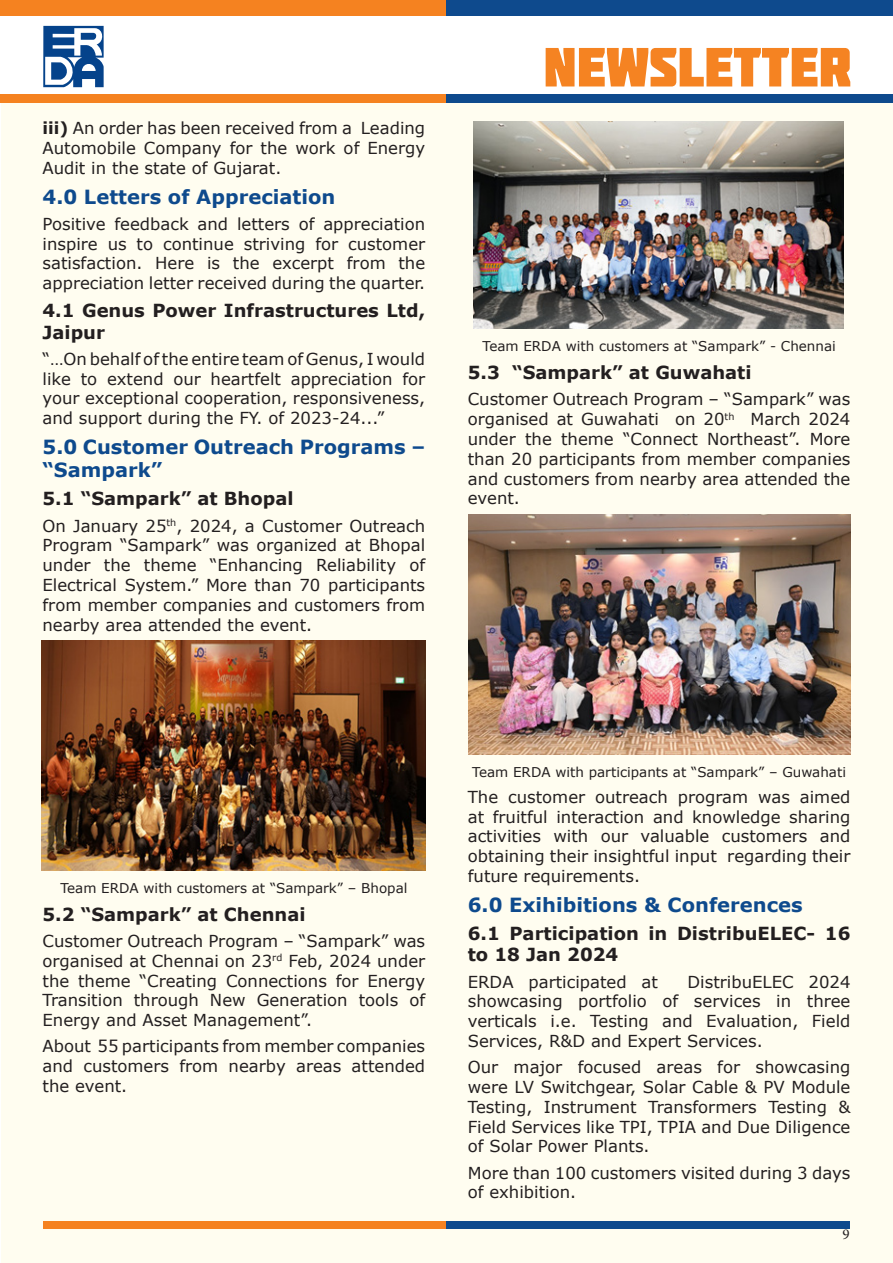
<style>
.page{position:relative;width:893px;height:1263px;background:#fff}
.page>*{position:absolute;margin:0;border:0;box-sizing:border-box;transform-origin:0 0}
.t1{font:700 19.5px/23.4px "Verdana";color:#0e4a8d}
.t2{font:700 18px/21.6px "Verdana";color:#231f20}
.t3{font:16.5px/19.8px "Verdana";color:#231f20;text-align:justify}
.t4{font:15px "Minion Pro";color:#231f20}
.t5{font:13.5px "Verdana";color:#231f20}
.s1{font-weight:700}
</style>
<div class="page">
<div style="left:1px;top:103px;width:891px;height:1160px;background:#fffdf0"></div>
<div style="left:43px;top:1221px;width:403px;height:7px;background:#f58220"></div>
<div style="left:446px;top:1221px;width:404px;height:7px;background:#0e4a8d"></div>
<div style="left:0;top:0;width:446px;height:16px;background:#f58220"></div>
<div style="left:446px;top:0;width:447px;height:16px;background:#0e4a8d"></div>
<svg style="left:43px;top:26px;width:61px;height:61px"></svg>
<svg style="left:546px;top:48px;width:304px;height:38px"></svg>
<div style="left:0;top:94px;width:446px;height:9px;background:#f58220"></div>
<div style="left:446px;top:94px;width:447px;height:9px;background:#0e4a8d"></div>
<img style="left:42px;top:640px;width:384px;height:230px">
<img style="left:474px;top:122px;width:370px;height:207px">
<img style="left:468px;top:514px;width:382px;height:240px">
<p class="t3" style="left:43px;top:118px;width:384px"><span class="s1">iii)</span> An order has been received from a Leading Automobile Company for the work of Energy Audit in the state of Gujarat.</p>
<p class="t1" style="left:43px;top:184px;width:294px">4.0 Letters of Appreciation</p>
<p class="t3" style="left:43px;top:214px;width:384px">Positive feedback and letters of appreciation inspire us to continue striving for customer satisfaction. Here is the excerpt from the appreciation letter received during the quarter.</p>
<p class="t2" style="left:43px;top:299px;width:384px">4.1 Genus Power Infrastructures Ltd,<br>Jaipur</p>
<p class="t3" style="left:43px;top:349px;width:384px">“…On behalf of the entire team of Genus, I would like to extend our heartfelt appreciation for your exceptional cooperation, responsiveness, and support during the FY. of 2023-24...”</p>
<p class="t1" style="left:43px;top:435px;width:384px">5.0 Customer Outreach Programs – “Sampark”</p>
<p class="t2" style="left:43px;top:488px;width:253px">5.1 “Sampark” at Bhopal</p>
<p class="t3" style="left:43px;top:515px;width:384px">On January 25<sup>th</sup>, 2024, a Customer Outreach Program “Sampark” was organized at Bhopal under the theme “Enhancing Reliability of Electrical System.” More than 70 participants from member companies and customers from nearby area attended the event.</p>
<p class="t5" style="left:482px;top:337px;width:355px">Team ERDA with customers at “Sampark” - Chennai</p>
<p class="t2" style="left:468px;top:362px;width:285px">5.3 “Sampark” at Guwahati</p>
<p class="t3" style="left:468px;top:389px;width:384px">Customer Outreach Program – “Sampark” was organised at Guwahati on 20<sup>th</sup> March 2024 under the theme “Connect Northeast”. More than 20 participants from member companies and customers from nearby area attended the event.</p>
<p class="t5" style="left:60px;top:878px;width:349px">Team ERDA with customers at “Sampark” – Bhopal</p>
<p class="t2" style="left:43px;top:903px;width:265px">5.2 “Sampark” at Chennai</p>
<p class="t3" style="left:43px;top:931px;width:384px">Customer Outreach Program – “Sampark” was organised at Chennai on 23<sup>rd</sup> Feb, 2024 under the theme “Creating Connections for Energy Transition through New Generation tools of Energy and Asset Management”.</p>
<p class="t3" style="left:43px;top:1036px;width:384px">About 55 participants from member companies and customers from nearby areas attended the event.</p>
<p class="t5" style="left:472px;top:762px;width:375px">Team ERDA with participants at “Sampark” – Guwahati</p>
<p class="t3" style="left:468px;top:787px;width:384px">The customer outreach program was aimed at fruitful interaction and knowledge sharing activities with our valuable customers and obtaining their insightful input regarding their future requirements.</p>
<p class="t1" style="left:468px;top:893px;width:336px">6.0 Exihibitions &amp; Conferences</p>
<p class="t2" style="left:468px;top:922px;width:384px">6.1 Participation in DistribuELEC- 16 to 18 Jan 2024</p>
<p class="t3" style="left:468px;top:971px;width:192px">ERDA participated at</p>
<p class="t3" style="left:468px;top:971px;width:384px;text-indent:220px">DistribuELEC 2024 showcasing portfolio of services in three verticals i.e. Testing and Evaluation, Field Services, R&amp;D and Expert Services.</p>
<p class="t3" style="left:468px;top:1057px;width:384px">Our major focused areas for showcasing were LV Switchgear, Solar Cable &amp; PV Module Testing, Instrument Transformers Testing &amp; Field Services like TPI, TPIA and Due Diligence of Solar Power Plants.</p>
<p class="t3" style="left:468px;top:1162px;width:384px">More than 100 customers visited during 3 days of exhibition.</p>
<p class="t4" style="left:842px;top:1224px;width:9px">9</p>
</div>
